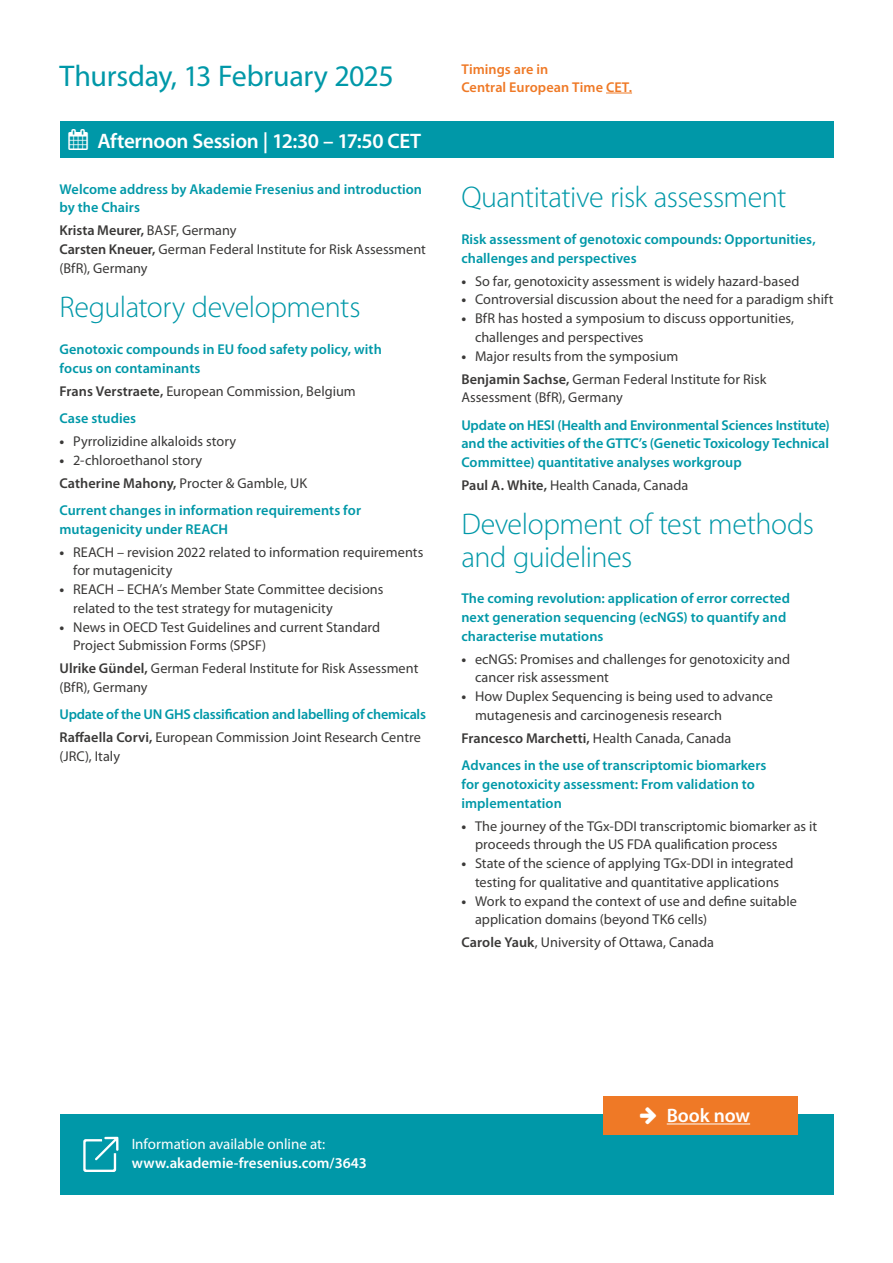
<style>
.page{position:relative;width:893px;height:1263px;background:#fff}
.page>*{position:absolute;margin:0;border:0;box-sizing:border-box;transform-origin:0 0}
.Headlines{font:300 30px/33px "Myriad Pro";letter-spacing:-.015em;color:#0098a8}
.t1{font:30px "Myriad Pro";letter-spacing:-.01em;color:#0098a8}
.t2{font:600 21px "Myriad Pro";letter-spacing:-.015em;color:#fff}
.t3{font:600 19.5px "Myriad Pro";letter-spacing:-.005em;color:#fff}
.t4{font:600 15px "Myriad Pro";color:#fff}
.t5{font:15px "Myriad Pro";color:#fff}
.Fließtext{font:14.25px/18.8px "Myriad Pro";color:#3a3938}
.Vortragstitel{font:600 14.25px/18.8px "Myriad Pro";letter-spacing:.005em;color:#0098a8}
.Fließtext-2{font:600 14.25px "Myriad Pro";color:#3a3938}
.Vortragstitel-2{font:600 14.25px "Myriad Pro";letter-spacing:-.015em;color:#0098a8}
.t6{font:600 14.25px/17.1px "Myriad Pro";letter-spacing:.005em;color:#ef7926}
.s1{font-weight:400}
.s2{font-weight:600}
.s3{font-weight:700}
</style>
<div class="page">
<svg style="left:606px;top:93px;width:26px;height:1px"></svg>
<div style="left:60px;top:121px;width:773px;height:37px;background:#0098a8"></div>
<div style="left:60px;top:1115px;width:773px;height:80px;background:#0098a8"></div>
<svg style="left:83px;top:1137px;width:35px;height:35px"></svg>
<div style="left:603px;top:1096px;width:195px;height:38px;background:#ef7926"></div>
<hr style="left:667px;top:1123px;width:83px;height:1px;background:#fff">
<p class="t1" style="left:60px;top:58px;width:336px">Thursday, 13 February 2025</p>
<p class="t6" style="left:461px;top:61px;width:172px">Timings are in<br>Central European Time CET.</p>
<p class="t2" style="left:69px;top:128px;width:354px">▲ Afternoon Session | 12:30 – 17:50 CET</p>
<p class="Vortragstitel" style="left:60px;top:179px;width:364px">Welcome address by Akademie Fresenius and introduction by the Chairs</p>
<p class="Fließtext-2" style="left:60px;top:222px;width:178px">Krista Meurer, <span class="s1">BASF, Germany</span></p>
<p class="Fließtext" style="left:60px;top:240px;width:368px"><span class="s2">Carsten Kneuer,</span> German Federal Institute for Risk Assessment (BfR), Germany</p>
<p class="Headlines" style="left:60px;top:291px;width:303px">Regulatory developments</p>
<p class="Vortragstitel" style="left:60px;top:339px;width:324px">Genotoxic compounds in EU food safety policy, with focus on contaminants</p>
<p class="Fließtext" style="left:60px;top:381px;width:298px"><span class="s2">Frans Verstraete,</span> European Commission, Belgium</p>
<p class="Vortragstitel" style="left:60px;top:408px;width:78px">Case studies</p>
<p class="Fließtext" style="left:60px;top:431px;width:178px"><span class="s3">•</span> Pyrrolizidine alkaloids story</p>
<p class="Fließtext" style="left:60px;top:450px;width:144px"><span class="s3">•</span> 2-chloroethanol story</p>
<p class="Fließtext" style="left:60px;top:473px;width:249px"><span class="s2">Catherine Mahony,</span> Procter &amp; Gamble, UK</p>
<p class="Vortragstitel" style="left:60px;top:500px;width:303px">Current changes in information requirements for mutagenicity under REACH</p>
<p class="Fließtext" style="left:73px;top:542px;width:352px;text-indent:-14px"><span class="s3">•</span> REACH – revision 2022 related to information requirements for mutagenicity</p>
<p class="Fließtext" style="left:73px;top:580px;width:312px;text-indent:-14px"><span class="s3">•</span> REACH – ECHA’s Member State Committee decisions related to the test strategy for mutagenicity</p>
<p class="Fließtext" style="left:73px;top:617px;width:309px;text-indent:-14px"><span class="s3">•</span> News in OECD Test Guidelines and current Standard<br>Project Submission Forms (SPSF)</p>
<p class="Fließtext" style="left:60px;top:659px;width:360px"><span class="s2">Ulrike Gündel,</span> German Federal Institute for Risk Assessment (BfR), Germany</p>
<p class="Vortragstitel-2" style="left:60px;top:705px;width:368px">Update of the UN GHS classification and labelling of chemicals</p>
<p class="Fließtext" style="left:60px;top:728px;width:363px"><span class="s2">Raffaella Corvi,</span> European Commission Joint Research Centre (JRC), Italy</p>
<p class="Headlines" style="left:461px;top:181px;width:327px">Quantitative risk assessment</p>
<p class="Vortragstitel" style="left:461px;top:229px;width:356px">Risk assessment of genotoxic compounds: Opportunities, challenges and perspectives</p>
<p class="Fließtext" style="left:461px;top:271px;width:339px"><span class="s3">•</span> So far, genotoxicity assessment is widely hazard-based</p>
<p class="Fließtext" style="left:461px;top:290px;width:374px"><span class="s3">•</span> Controversial discussion about the need for a paradigm shift</p>
<p class="Fließtext" style="left:475px;top:309px;width:321px;text-indent:-14px"><span class="s3">•</span> BfR has hosted a symposium to discuss opportunities, challenges and perspectives</p>
<p class="Fließtext" style="left:461px;top:346px;width:219px"><span class="s3">•</span> Major results from the symposium</p>
<p class="Fließtext" style="left:461px;top:369px;width:307px"><span class="s2">Benjamin Sachse,</span> German Federal Institute for Risk<br>Assessment (BfR), Germany</p>
<p class="Vortragstitel" style="left:461px;top:415px;width:370px;text-align:justify">Update on HESI (Health and Environmental Sciences Institute) and the activities of the GTTC’s (Genetic Toxicology Technical Committee) quantitative analyses workgroup</p>
<p class="Fließtext" style="left:461px;top:476px;width:229px"><span class="s2">Paul A. White,</span> Health Canada, Canada</p>
<p class="Headlines" style="left:461px;top:507px;width:354px">Development of test methods and guidelines</p>
<p class="Vortragstitel" style="left:461px;top:589px;width:330px">The coming revolution: application of error corrected next generation sequencing (ecNGS) to quantify and characterise mutations</p>
<p class="Fließtext" style="left:475px;top:649px;width:317px;text-indent:-14px"><span class="s3">•</span> ecNGS: Promises and challenges for genotoxicity and cancer risk assessment</p>
<p class="Fließtext" style="left:475px;top:687px;width:299px;text-indent:-14px"><span class="s3">•</span> How Duplex Sequencing is being used to advance mutagenesis and carcinogenesis research</p>
<p class="Fließtext-2" style="left:461px;top:729px;width:271px">Francesco Marchetti, <span class="s1">Health Canada, Canada</span></p>
<p class="Vortragstitel" style="left:461px;top:756px;width:307px">Advances in the use of transcriptomic biomarkers for genotoxicity assessment: From validation to implementation</p>
<p class="Fließtext" style="left:475px;top:816px;width:344px;text-indent:-14px"><span class="s3">•</span> The journey of the TGx-DDI transcriptomic biomarker as it proceeds through the US FDA qualification process</p>
<p class="Fließtext" style="left:461px;top:854px;width:334px;text-align:center"><span class="s3">•</span> State of the science of applying TGx-DDI in integrated testing for qualitative and quantitative applications</p>
<p class="Fließtext" style="left:475px;top:891px;width:323px;text-indent:-14px"><span class="s3">•</span> Work to expand the context of use and define suitable application domains (beyond TK6 cells)</p>
<p class="Fließtext" style="left:461px;top:933px;width:254px"><span class="s2">Carole Yauk</span>, University of Ottawa, Canada</p>
<p class="t5" style="left:132px;top:1134px;width:195px">Information available online at:</p>
<p class="t4" style="left:132px;top:1154px;width:237px">www.akademie-fresenius.com/3643</p>
<p class="t3" style="left:667px;top:1103px;width:85px">Book now</p>
</div>
